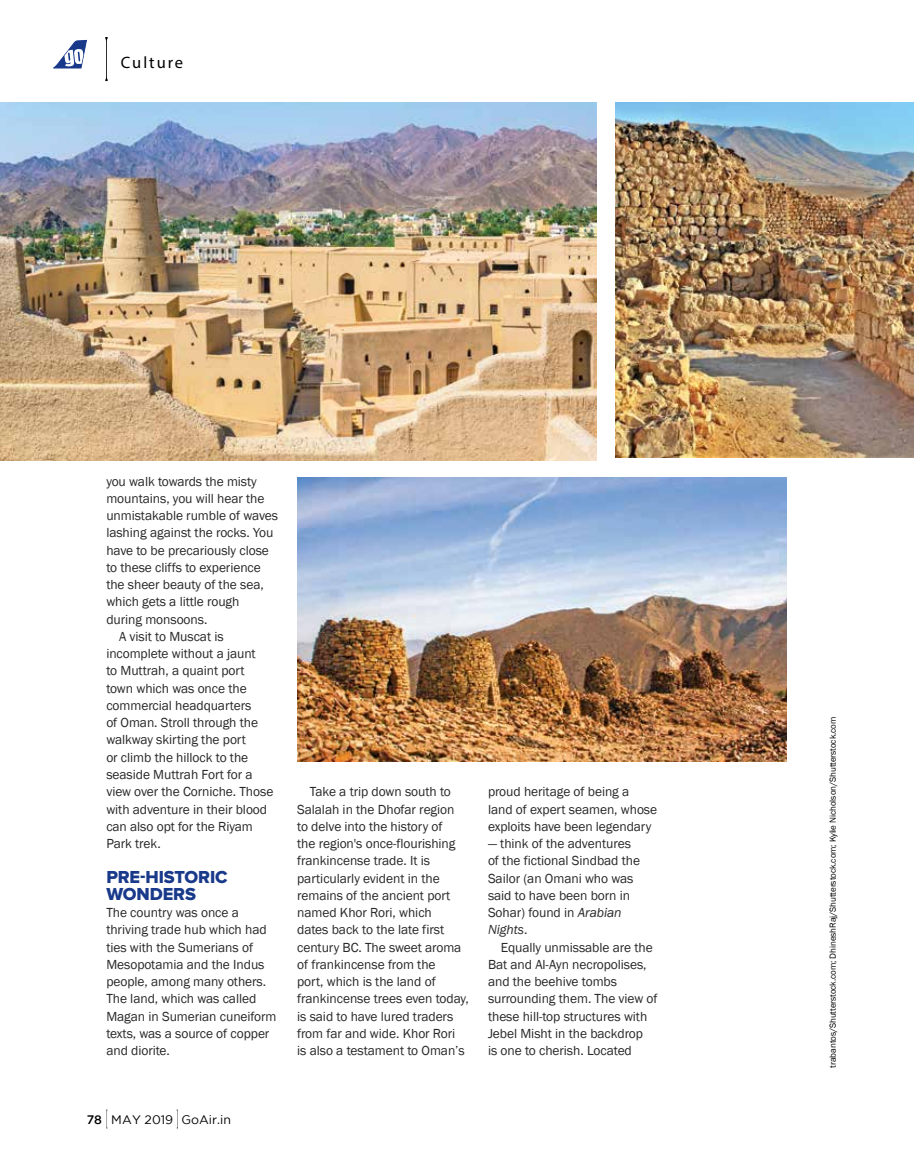
<style>
.page{position:relative;width:916px;height:1170px;background:#fff}
.page>*{position:absolute;margin:0;border:0;box-sizing:border-box;transform-origin:0 0}
.t1{font:18px/17.2px "Proxima Nova Extrabld";letter-spacing:-.005em;color:#19398a}
.t2{font:16.5px "Myriad Pro";letter-spacing:.12em;color:#000}
.t3{font:13.5px/17.2px "Franklin Gothic";letter-spacing:-.005em;color:#292829}
.t4{font:12.3px "Gotham";color:#000}
.t5{font:500 12.3px "Gotham";color:#000}
.t6{font:9px "Franklin Gothic";letter-spacing:-.01em;color:#000}
.s1{font-style:italic}
</style>
<div class="page">
<img style="left:0;top:102px;width:596px;height:358px">
<svg style="left:106px;top:1109px;width:1px;height:19px"></svg>
<svg style="left:177px;top:1109px;width:1px;height:19px"></svg>
<svg style="left:105px;top:37px;width:3px;height:44px"></svg>
<svg style="left:53px;top:40px;width:33px;height:28px"></svg>
<img style="left:297px;top:477px;width:490px;height:284px">
<img style="left:615px;top:102px;width:298px;height:356px">
<p class="t2" style="left:121px;top:53px;width:64px">Culture</p>
<p class="t3" style="left:106px;top:472px;width:152px">you walk towards the misty</p>
<p class="t3" style="left:106px;top:490px;width:160px">mountains, you will hear the</p>
<p class="t3" style="left:106px;top:507px;width:173px">unmistakable rumble of waves</p>
<p class="t3" style="left:106px;top:524px;width:168px">lashing against the rocks. You</p>
<p class="t3" style="left:106px;top:541px;width:164px">have to be precariously close</p>
<p class="t3" style="left:106px;top:559px;width:156px">to these cliffs to experience</p>
<p class="t3" style="left:106px;top:576px;width:159px">the sheer beauty of the sea,</p>
<p class="t3" style="left:106px;top:593px;width:135px">which gets a little rough</p>
<p class="t3" style="left:106px;top:610px;width:103px">during monsoons.</p>
<p class="t3" style="left:119px;top:628px;width:106px">A visit to Muscat is</p>
<p class="t3" style="left:106px;top:645px;width:151px">incomplete without a jaunt</p>
<p class="t3" style="left:106px;top:662px;width:140px">to Muttrah, a quaint port</p>
<p class="t3" style="left:106px;top:679px;width:142px">town which was once the</p>
<p class="t3" style="left:106px;top:697px;width:147px">commercial headquarters</p>
<p class="t3" style="left:106px;top:714px;width:153px">of Oman. Stroll through the</p>
<p class="t3" style="left:106px;top:731px;width:141px">walkway skirting the port</p>
<p class="t3" style="left:106px;top:748px;width:143px">or climb the hillock to the</p>
<p class="t3" style="left:106px;top:766px;width:148px">seaside Muttrah Fort for a</p>
<p class="t3" style="left:106px;top:783px;width:168px">view over the Corniche. Those</p>
<p class="t3" style="left:106px;top:800px;width:162px">with adventure in their blood</p>
<p class="t3" style="left:106px;top:817px;width:148px">can also opt for the Riyam</p>
<p class="t3" style="left:106px;top:835px;width:56px">Park trek.</p>
<h1 class="t1" style="left:106px;top:868px;width:123px">PRE-HISTORIC<br>WONDERS</h1>
<p class="t3" style="left:106px;top:904px;width:172px">The country was once a thriving trade hub which had ties with the Sumerians of<br>Mesopotamia and the Indus people, among many others.<br>The land, which was called<br>Magan in Sumerian cuneiform texts, was a source of copper and diorite.</p>
<p class="t3" style="left:297px;top:783px;width:173px;text-indent:13px">Take a trip down south to<br>Salalah in the Dhofar region<br>to delve into the history of<br>the region's once-flourishing frankincense trade. It is particularly evident in the remains of the ancient port named Khor Rori, which<br>dates back to the late first century BC. The sweet aroma of frankincense from the<br>port, which is the land of frankincense trees even today, is said to have lured traders from far and wide. Khor Rori<br>is also a testament to Oman’s</p>
<p class="t3" style="left:488px;top:783px;width:171px">proud heritage of being a land of expert seamen, whose exploits have been legendary</p>
<p class="t3" style="left:488px;top:835px;width:154px">— think of the adventures of the fictional Sindbad the<br>Sailor (an Omani who was said to have been born in<br>Sohar) found in <span class="s1">Arabian<br>Nights</span>.</p>
<p class="t3" style="left:488px;top:938px;width:171px;text-indent:13px">Equally unmissable are the<br>Bat and Al-Ayn necropolises, and the beehive tombs surrounding them. The view of these hill-top structures with<br>Jebel Misht in the backdrop<br>is one to cherish. Located</p>
<p class="t5" style="left:87px;top:1112px;width:17px">78</p>
<p class="t4" style="left:111px;top:1112px;width:121px">MAY 2019 GoAir.in</p>
<p class="t6" style="left:827px;top:1067px;width:352px;rotate:-90deg">trabantos/Shutterstock.com; DhineshRaj/Shutterstock.com; Kylie Nicholson/Shutterstock.com</p>
</div>
